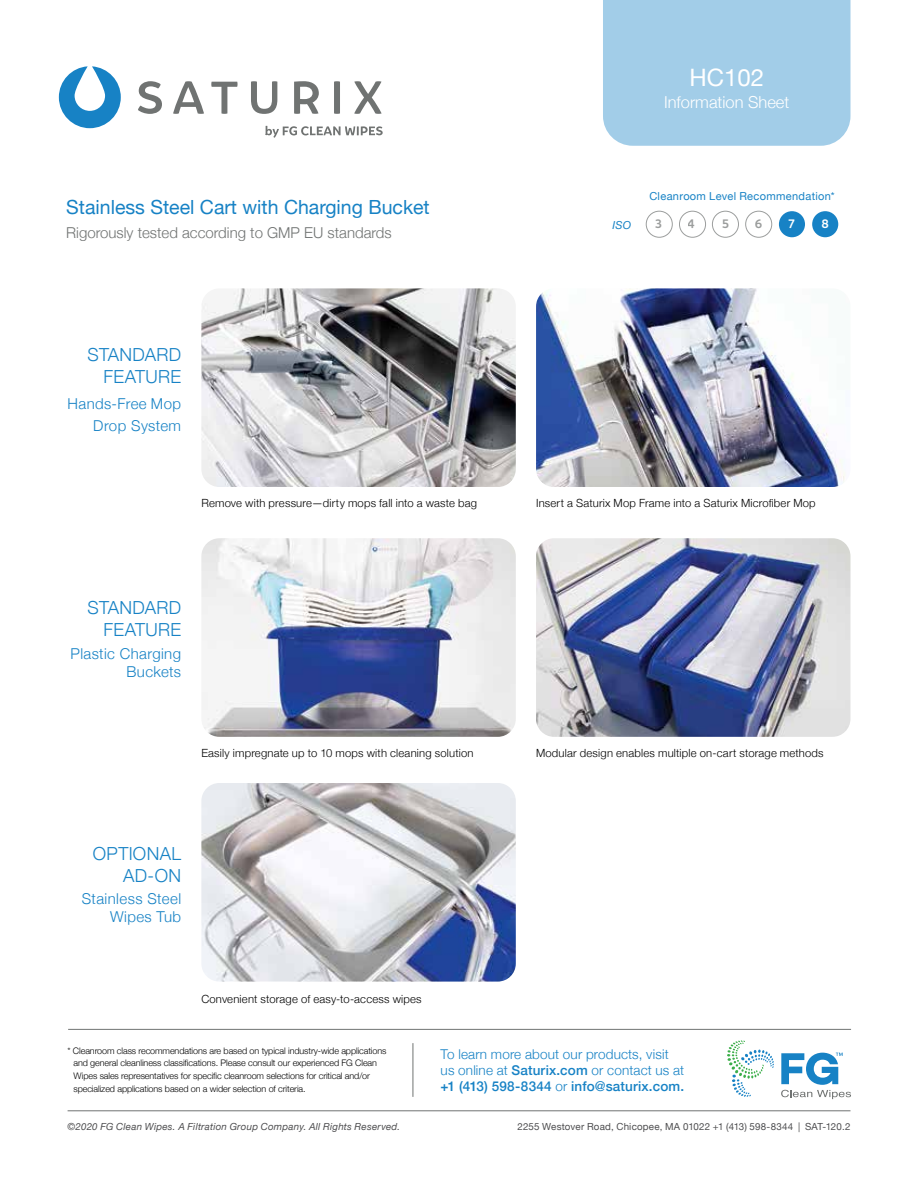
<style>
.page{position:relative;width:918px;height:1188px;background:#fff}
.page>*{position:absolute;margin:0;border:0;box-sizing:border-box;transform-origin:0 0}
.t1{font:24px "Helvetica Neue";color:#fff}
.t2{font:19.5px "Helvetica Neue";color:#1782c5}
.t3{font:300 18px/21.6px "Helvetica Neue";letter-spacing:.02em;color:#1782c5;text-align:right}
.t4{font:300 16.5px "Helvetica Neue";color:#fff}
.t5{font:300 15px/18px "Helvetica Neue";letter-spacing:.025em;color:#1782c5;text-align:right}
.t6{font:300 15px "Helvetica Neue";color:#707372}
.t7{font:300 13.5px/16.2px "Helvetica Neue";letter-spacing:.01em;color:#1782c5}
.t8{font:700 12.15px "Igna Sans";color:#707372}
.t9{font:700 12.15px "Igna Sans";color:#fff}
.t10{font:300 11.25px "Helvetica Neue";letter-spacing:.015em;color:#000}
.t11{font:10.95px "Helvetica Neue";letter-spacing:.03em;color:#1782c5}
.t12{font:italic 10.95px "Helvetica Neue";color:#1782c5}
.t13{font:italic 9.75px "Helvetica Neue";letter-spacing:.025em;color:#4d4d4f}
.t14{font:9.75px "Helvetica Neue";letter-spacing:.02em;color:#4d4d4f}
.t15{font:300 9px/12.8px "Helvetica Neue";letter-spacing:-.01em;color:#000}
.s1{font-weight:500}
</style>
<div class="page">
<div style="left:603px;top:0;width:248px;height:146px;background:#a2cde8"></div>
<hr style="left:68px;top:1110px;width:782px;height:1px;background:#707372">
<hr style="left:68px;top:1029px;width:783px;height:1px;background:#707372">
<svg style="left:727px;top:1040px;width:47px;height:57px"></svg>
<svg style="left:781px;top:1053px;width:70px;height:46px"></svg>
<hr style="left:413px;top:1043px;width:1px;height:54px;background:#707372">
<svg style="left:59px;top:66px;width:62px;height:62px"></svg>
<svg style="left:138px;top:81px;width:24px;height:33px"></svg>
<svg style="left:173px;top:81px;width:31px;height:33px"></svg>
<svg style="left:211px;top:82px;width:27px;height:32px"></svg>
<svg style="left:251px;top:81px;width:26px;height:33px"></svg>
<svg style="left:294px;top:81px;width:25px;height:33px"></svg>
<svg style="left:334px;top:81px;width:6px;height:33px"></svg>
<svg style="left:354px;top:81px;width:28px;height:33px"></svg>
<svg style="left:265px;top:126px;width:118px;height:12px"></svg>
<div style="left:812px;top:211px;width:26px;height:26px;background:#1782c5;border-radius:50%"></div>
<div style="left:712px;top:211px;width:27px;height:27px;border:1px solid #707372;border-radius:50%"></div>
<div style="left:646px;top:211px;width:27px;height:27px;border:1px solid #707372;border-radius:50%"></div>
<div style="left:745px;top:211px;width:27px;height:27px;border:1px solid #707372;border-radius:50%"></div>
<div style="left:679px;top:211px;width:27px;height:27px;border:1px solid #707372;border-radius:50%"></div>
<div style="left:779px;top:211px;width:26px;height:26px;background:#1782c5;border-radius:50%"></div>
<img style="left:201px;top:538px;width:315px;height:199px">
<img style="left:201px;top:783px;width:315px;height:199px">
<img style="left:536px;top:538px;width:314px;height:199px">
<img style="left:536px;top:288px;width:309px;height:199px">
<img style="left:201px;top:288px;width:315px;height:199px">
<h2 class="t2" style="left:66px;top:193px;width:365px">Stainless Steel Cart with Charging Bucket</h2>
<h3 class="t6" style="left:66px;top:220px;width:327px">Rigorously tested according to GMP EU standards</h3>
<h3 class="t3" style="left:88px;top:343px;width:95px">STANDARD<br>FEATURE</h3>
<h3 class="t5" style="left:68px;top:392px;width:115px;line-height:21.8px">Hands-Free Mop<br>Drop System</h3>
<p class="t10" style="left:201px;top:494px;width:277px">Remove with pressure—dirty mops fall into a waste bag</p>
<h3 class="t3" style="left:88px;top:596px;width:95px">STANDARD<br>FEATURE</h3>
<h3 class="t5" style="left:71px;top:643px;width:112px">Plastic Charging<br>Buckets</h3>
<p class="t10" style="left:201px;top:743px;width:274px">Easily impregnate up to 10 mops with cleaning solution</p>
<h3 class="t3" style="left:93px;top:842px;width:90px">OPTIONAL<br>AD-ON</h3>
<h3 class="t5" style="left:82px;top:889px;width:101px">Stainless Steel<br>Wipes Tub</h3>
<p class="t10" style="left:201px;top:990px;width:222px">Convenient storage of easy-to-access wipes</p>
<h1 class="t1" style="left:689px;top:60px;width:76px">HC102</h1>
<h3 class="t4" style="left:664px;top:89px;width:127px">Information Sheet</h3>
<p class="t11" style="left:649px;top:188px;width:187px">Cleanroom Level Recommendation*</p>
<p class="t12" style="left:612px;top:218px;width:20px">ISO</p>
<h3 class="t8" style="left:655px;top:216px;width:8px">3</h3>
<h3 class="t8" style="left:688px;top:216px;width:9px">4</h3>
<h3 class="t8" style="left:722px;top:216px;width:8px">5</h3>
<h3 class="t8" style="left:755px;top:216px;width:9px">6</h3>
<h3 class="t9" style="left:789px;top:216px;width:8px">7</h3>
<h3 class="t9" style="left:821px;top:216px;width:9px">8</h3>
<p class="t10" style="left:536px;top:494px;width:281px">Insert a Saturix Mop Frame into a Saturix Microfiber Mop</p>
<p class="t10" style="left:536px;top:743px;width:289px">Modular design enables multiple on-cart storage methods</p>
<p class="t15" style="left:74px;top:1043px;width:315px;text-indent:-6px">* Cleanroom class recommendations are based on typical industry-wide applications and general cleanliness classifications. Please consult our experienced FG Clean Wipes sales representatives for specific cleanroom selections for critical and/or specialized applications based on a wider selection of criteria.</p>
<p class="t13" style="left:68px;top:1119px;width:334px">©2020 FG Clean Wipes. A Filtration Group Company. All Rights Reserved.</p>
<p class="t14" style="left:518px;top:1119px;width:334px">2255 Westover Road, Chicopee, MA 01022 +1 (413) 598-8344 | SAT-120.2</p>
<h3 class="t7" style="left:441px;top:1045px;width:245px">To learn more about our products, visit us online at <span class="s1">Saturix.com</span> or contact us at <span class="s1">+1 (413) 598-8344</span> or <span class="s1">info@saturix.com.</span></h3>
</div>
